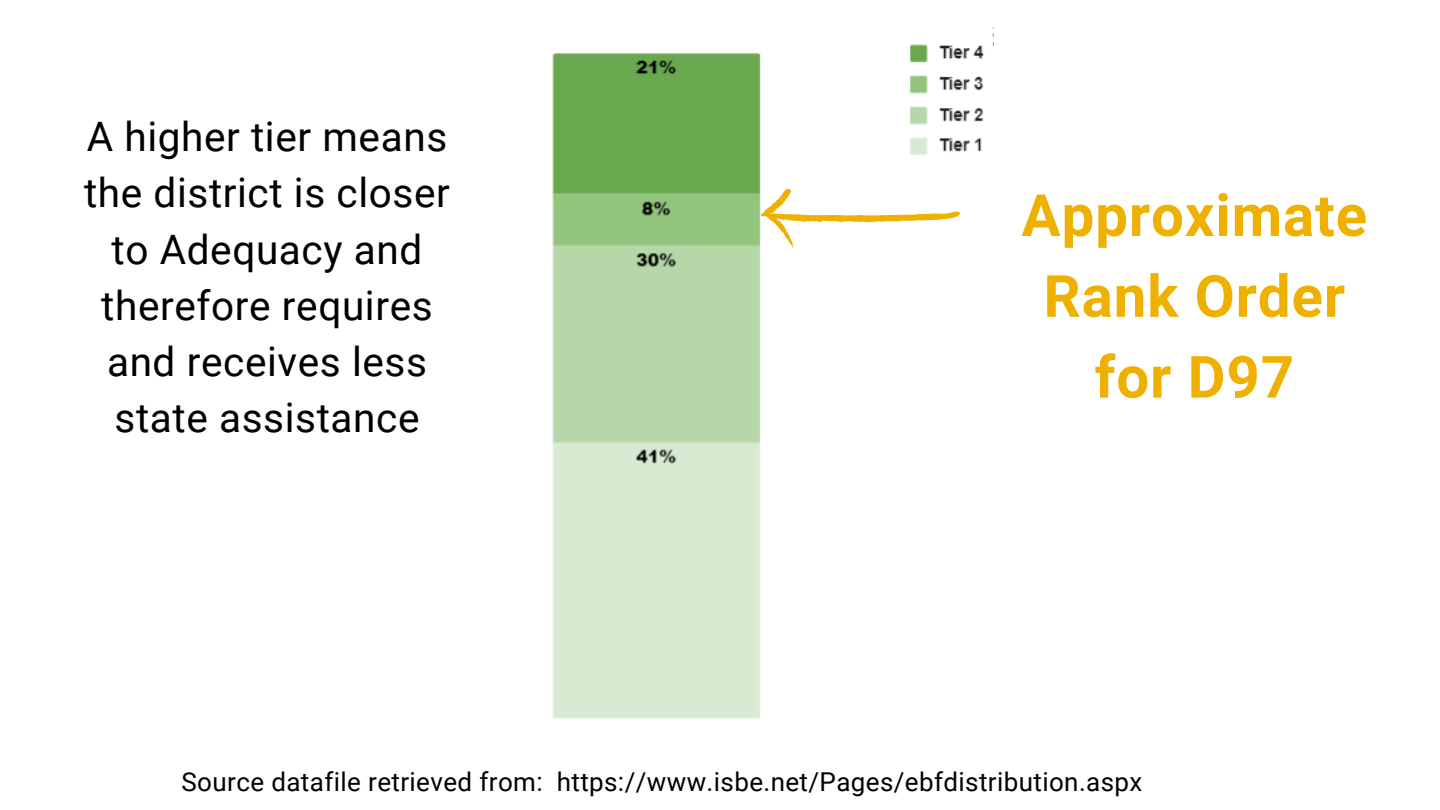
<style>
.page{position:relative;width:1440px;height:810px;background:#fff}
.page>*{position:absolute;margin:0;border:0;box-sizing:border-box;transform-origin:0 0}
.t1{font:700 58.3px/80.8px "Roboto";letter-spacing:.015em;color:#efb101;text-align:center}
.t2{font:40.5px/56.2px "Roboto";letter-spacing:.015em;color:#000;text-align:center}
.t3{font:26px "Roboto";letter-spacing:.015em;color:#000}
</style>
<div class="page">
<img style="left:552px;top:27px;width:442px;height:692px">
<svg style="left:760px;top:188px;width:201px;height:61px"></svg>
<p class="t2" style="left:84px;top:109px;width:367px">A higher tier means the district is closer to Adequacy and therefore requires and receives less state assistance</p>
<p class="t1" style="left:1021px;top:176px;width:347px">Approximate<br>Rank Order for D97</p>
<h1 class="t3" style="left:181px;top:767px;width:962px">Source datafile retrieved from: https://www.isbe.net/Pages/ebfdistribution.aspx</h1>
</div>
